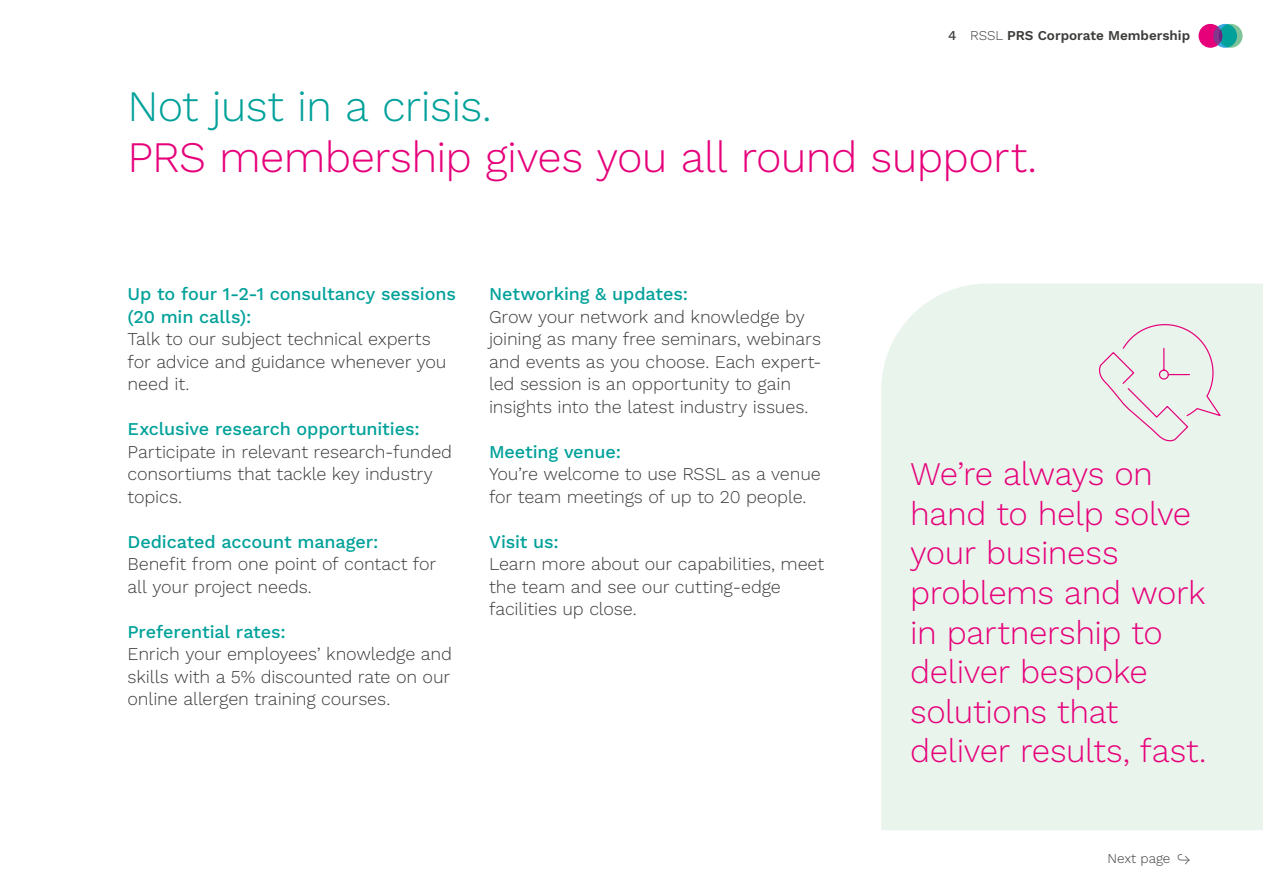
<style>
.page{position:relative;width:1263px;height:893px;background:#fff}
.page>*{position:absolute;margin:0;border:0;box-sizing:border-box;transform-origin:0 0}
.t1{font:43.5px "Work Sans";letter-spacing:-.015em;color:#e6007a}
.t2{font:43.5px "Work Sans";letter-spacing:-.02em;color:#00a19a}
.t3{font:33px/39.6px "Work Sans";letter-spacing:-.015em;color:#e6007a}
.t4{font:18px/22.5px "Work Sans";letter-spacing:-.01em;color:#3c3c3b}
.t5{font:500 18px/22.5px "Work Sans";letter-spacing:-.005em;color:#00a19a}
.t6{font:600 13.5px "Work Sans";color:#3c3c3b}
.t7{font:13.5px "Work Sans";color:#3c3c3b}
.s1{font-weight:500}
.s2{font-weight:400}
</style>
<div class="page">
<svg style="left:1198px;top:24px;width:44px;height:24px"></svg>
<div style="left:881px;top:284px;width:382px;height:546px;background:#e9f4ec"></div>
<svg style="left:1097px;top:318px;width:126px;height:126px;background:#e8e9e7"></svg>
<p class="t6" style="left:948px;top:25px;width:244px"><span class="s1">4</span> <span class="s2">RSSL</span> PRS Corporate Membership</p>
<h1 class="t2" style="left:128px;top:73px;width:366px">Not just in a crisis.</h1>
<h1 class="t1" style="left:128px;top:124px;width:911px">PRS membership gives you all round support.</h1>
<p class="t5" style="left:128px;top:282px;width:330px">Up to four 1-2-1 consultancy sessions (20 min calls):</p>
<p class="t4" style="left:128px;top:327px;width:321px">Talk to our subject technical experts for advice and guidance whenever you need it.</p>
<p class="t5" style="left:128px;top:417px;width:294px">Exclusive research opportunities:</p>
<p class="t4" style="left:128px;top:440px;width:326px">Participate in relevant research-funded consortiums that tackle key industry topics.</p>
<p class="t5" style="left:128px;top:530px;width:253px">Dedicated account manager:</p>
<p class="t4" style="left:128px;top:552px;width:310px">Benefit from one point of contact for all your project needs.</p>
<p class="t5" style="left:128px;top:620px;width:160px">Preferential rates:</p>
<p class="t4" style="left:128px;top:642px;width:326px;text-align:justify">Enrich your employees’ knowledge and skills with a 5% discounted rate on our online allergen training courses.</p>
<p class="t5" style="left:489px;top:282px;width:201px">Networking &amp; updates:</p>
<p class="t4" style="left:489px;top:305px;width:334px">Grow your network and knowledge by joining as many free seminars, webinars and events as you choose. Each expert&shy;led session is an opportunity to gain insights into the latest industry issues.</p>
<p class="t5" style="left:489px;top:440px;width:134px">Meeting venue:</p>
<p class="t4" style="left:489px;top:462px;width:333px">You’re welcome to use RSSL as a venue for team meetings of up to 20 people.</p>
<p class="t5" style="left:489px;top:530px;width:71px">Visit us:</p>
<p class="t4" style="left:489px;top:552px;width:337px">Learn more about our capabilities, meet the team and see our cutting-edge facilities up close.</p>
<h2 class="t3" style="left:910px;top:453px;width:298px">We’re always on hand to help solve your business problems and work in partnership to deliver bespoke solutions that deliver results, fast.</h2>
<p class="t7" style="left:1107px;top:848px;width:84px">Next page ↪</p>
</div>
